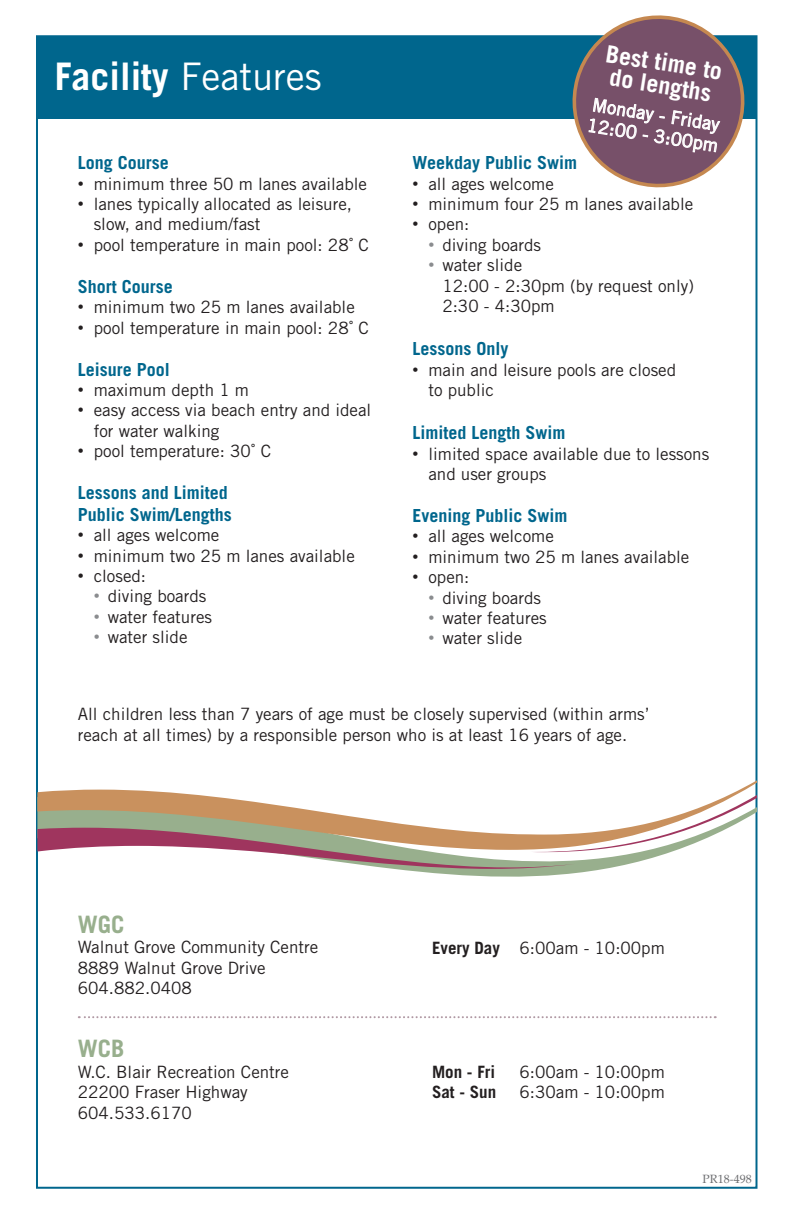
<style>
.page{position:relative;width:792px;height:1224px;background:#fff}
.page>*{position:absolute;margin:0;border:0;box-sizing:border-box;transform-origin:0 0}
.t1{font:700 38px "Trade Gothic";color:#fff}
.t2{font:700 24px/22.8px "Trade Gothic";color:#fff;text-align:center}
.t3{font:700 24px "Trade Gothic";color:#98af8d}
.t4{font:700 18px/21.6px "Trade Gothic";color:#00668d}
.t5{font:18px/21px "Trade Gothic";color:#fff}
.t6{font:17px/20.4px "Trade Gothic";color:#231f20}
.t7{font:700 17px "Trade Gothic";color:#231f20}
.t8{font:12px "Palatino Linotype";color:#6c6d70}
.s1{font-weight:400}
.s2{font-size:12px}
.s3{font-size:12px;color:#8a8c8f}
.s4{font-weight:700}
</style>
<div class="page">
<div style="left:37px;top:36px;width:720px;height:82px;background:#00668d"></div>
<svg style="left:79px;top:1016px;width:637px;height:2px"></svg>
<svg style="left:560px;top:15px;width:197px;height:180px"></svg>
<svg style="left:37px;top:869px;width:720px;height:32px"></svg>
<svg style="left:37px;top:850px;width:720px;height:19px"></svg>
<svg style="left:37px;top:780px;width:720px;height:70px"></svg>
<h1 class="t1" style="left:55px;top:53px;width:269px">Facility <span class="s1">Features</span></h1>
<p class="t4" style="left:78px;top:152px;width:92px">Long Course</p>
<p class="t6" style="left:78px;top:173px;width:291px"><span class="s2">•</span> minimum three 50 m lanes available</p>
<p class="t6" style="left:94px;top:193px;width:260px;text-indent:-16px"><span class="s2">•</span> lanes typically allocated as leisure, slow, and medium/fast</p>
<p class="t6" style="left:78px;top:234px;width:293px"><span class="s2">•</span> pool temperature in main pool: 28˚ C</p>
<p class="t4" style="left:78px;top:275px;width:97px">Short Course</p>
<p class="t6" style="left:78px;top:297px;width:279px"><span class="s2">•</span> minimum two 25 m lanes available</p>
<p class="t6" style="left:78px;top:317px;width:293px"><span class="s2">•</span> pool temperature in main pool: 28˚ C</p>
<p class="t4" style="left:78px;top:358px;width:93px">Leisure Pool</p>
<p class="t6" style="left:78px;top:379px;width:173px"><span class="s2">•</span> maximum depth 1 m</p>
<p class="t6" style="left:94px;top:400px;width:279px;text-indent:-16px"><span class="s2">•</span> easy access via beach entry and ideal for water walking</p>
<p class="t6" style="left:78px;top:441px;width:195px"><span class="s2">•</span> pool temperature: 30˚ C</p>
<p class="t4" style="left:78px;top:482px;width:156px">Lessons and Limited<br>Public Swim/Lengths</p>
<p class="t6" style="left:78px;top:525px;width:143px"><span class="s2">•</span> all ages welcome</p>
<p class="t6" style="left:78px;top:545px;width:279px"><span class="s2">•</span> minimum two 25 m lanes available</p>
<p class="t6" style="left:78px;top:565px;width:70px"><span class="s2">•</span> closed:</p>
<p class="t6" style="left:94px;top:586px;width:114px"><span class="s3">•</span> diving boards</p>
<p class="t6" style="left:94px;top:606px;width:120px"><span class="s3">•</span> water features</p>
<p class="t6" style="left:94px;top:627px;width:95px"><span class="s3">•</span> water slide</p>
<h2 class="t2" style="left:608px;top:42px;width:119px;rotate:9deg">Best time to do lengths</h2>
<p class="t5" style="left:592px;top:94px;width:134px;rotate:9deg">Monday - Friday<br>12:00 - 3:00pm</p>
<p class="t4" style="left:412px;top:152px;width:166px">Weekday Public Swim</p>
<p class="t6" style="left:412px;top:173px;width:143px"><span class="s2">•</span> all ages welcome</p>
<p class="t6" style="left:412px;top:193px;width:282px"><span class="s2">•</span> minimum four 25 m lanes available</p>
<p class="t6" style="left:412px;top:214px;width:59px"><span class="s2">•</span> open:</p>
<p class="t6" style="left:428px;top:234px;width:114px"><span class="s3">•</span> diving boards</p>
<p class="t6" style="left:442px;top:255px;width:253px;text-indent:-14px"><span class="s3">•</span> water slide<br>12:00 - 2:30pm (by request only)<br>2:30 - 4:30pm</p>
<p class="t4" style="left:412px;top:338px;width:97px">Lessons Only</p>
<p class="t6" style="left:428px;top:359px;width:249px;text-indent:-16px"><span class="s2">•</span> main and leisure pools are closed to public</p>
<p class="t4" style="left:412px;top:422px;width:155px">Limited Length Swim</p>
<p class="t6" style="left:428px;top:443px;width:282px;text-indent:-16px"><span class="s2">•</span> limited space available due to lessons and user groups</p>
<p class="t4" style="left:412px;top:504px;width:157px">Evening Public Swim</p>
<p class="t6" style="left:412px;top:526px;width:143px"><span class="s2">•</span> all ages welcome</p>
<p class="t6" style="left:412px;top:546px;width:279px"><span class="s2">•</span> minimum two 25 m lanes available</p>
<p class="t6" style="left:412px;top:567px;width:59px"><span class="s2">•</span> open:</p>
<p class="t6" style="left:428px;top:587px;width:114px"><span class="s3">•</span> diving boards</p>
<p class="t6" style="left:428px;top:607px;width:120px"><span class="s3">•</span> water features</p>
<p class="t6" style="left:428px;top:628px;width:95px"><span class="s3">•</span> water slide</p>
<p class="t6" style="left:78px;top:704px;width:573px">All children less than 7 years of age must be closely supervised (within arms’ reach at all times) by a responsible person who is at least 16 years of age.</p>
<h2 class="t3" style="left:78px;top:910px;width:48px">WGC</h2>
<p class="t6" style="left:78px;top:937px;width:242px">Walnut Grove Community Centre<br>8889 Walnut Grove Drive<br>604.882.0408</p>
<p class="t6" style="left:432px;top:937px;width:234px"><span class="s4">Every Day</span> 6:00am - 10:00pm</p>
<h2 class="t3" style="left:78px;top:1034px;width:48px">WCB</h2>
<p class="t6" style="left:78px;top:1061px;width:213px">W.C. Blair Recreation Centre<br>22200 Fraser Highway<br>604.533.6170</p>
<p class="t7" style="left:432px;top:1061px;width:65px">Mon - Fri</p>
<p class="t6" style="left:520px;top:1061px;width:147px">6:00am - 10:00pm</p>
<p class="t7" style="left:432px;top:1082px;width:66px">Sat - Sun</p>
<p class="t6" style="left:520px;top:1082px;width:147px">6:30am - 10:00pm</p>
<p class="t8" style="left:703px;top:1170px;width:51px">PR18-498</p>
</div>
